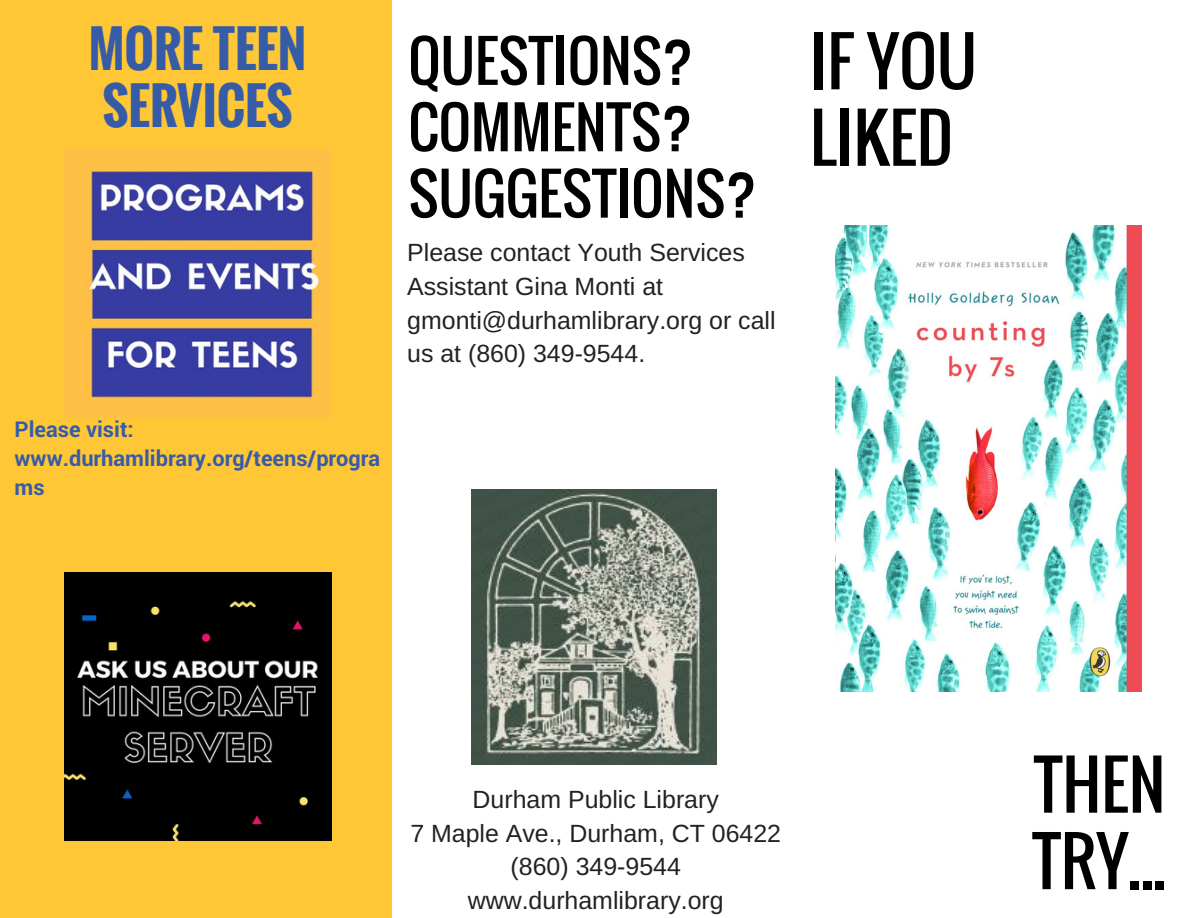
<style>
.page{position:relative;width:1188px;height:918px;background:#fff}
.page>*{position:absolute;margin:0;border:0;box-sizing:border-box;transform-origin:0 0}
.t1{font:65.4px/76.5px "Oswald";color:#000}
.t2{font:55.95px/66.3px "Oswald";color:#000}
.t3{font:700 49.8px/57.3px "Oswald";color:#375ca7}
.t4{font:24.9px/33.8px "Arimo";color:#222}
.t5{font:700 21.75px/29.2px "Roboto";color:#375ca7}
</style>
<div class="page">
<div style="left:0;top:0;width:396px;height:918px;background:#ffc735"></div>
<div style="left:393px;top:0;width:398px;height:918px;background:#fff"></div>
<img style="left:836px;top:225px;width:306px;height:467px">
<img style="left:64px;top:151px;width:267px;height:266px">
<img style="left:64px;top:573px;width:268px;height:267px">
<img style="left:471px;top:489px;width:246px;height:276px">
<h3 class="t3" style="left:89px;top:18px;width:219px">MORE TEEN<br>SERVICES</h3>
<p class="t5" style="left:15px;top:413px;width:367px">Please visit: www.durhamlibrary.org/teens/progra ms</p>
<h2 class="t2" style="left:408px;top:26px;width:350px">QUESTIONS?<br>COMMENTS?<br>SUGGESTIONS?</h2>
<p class="t4" style="left:407px;top:235px;width:370px">Please contact Youth Services<br>Assistant Gina Monti at gmonti@durhamlibrary.org or call us at (860) 349-9544.</p>
<h1 class="t1" style="left:810px;top:21px;width:168px">IF YOU<br>LIKED</h1>
<p class="t4" style="left:410px;top:782px;width:372px;text-align:center">Durham Public Library<br>7 Maple Ave., Durham, CT 06422 (860) 349-9544 www.durhamlibrary.org</p>
<h1 class="t1" style="left:1032px;top:745px;width:135px">THEN<br>TRY...</h1>
</div>
